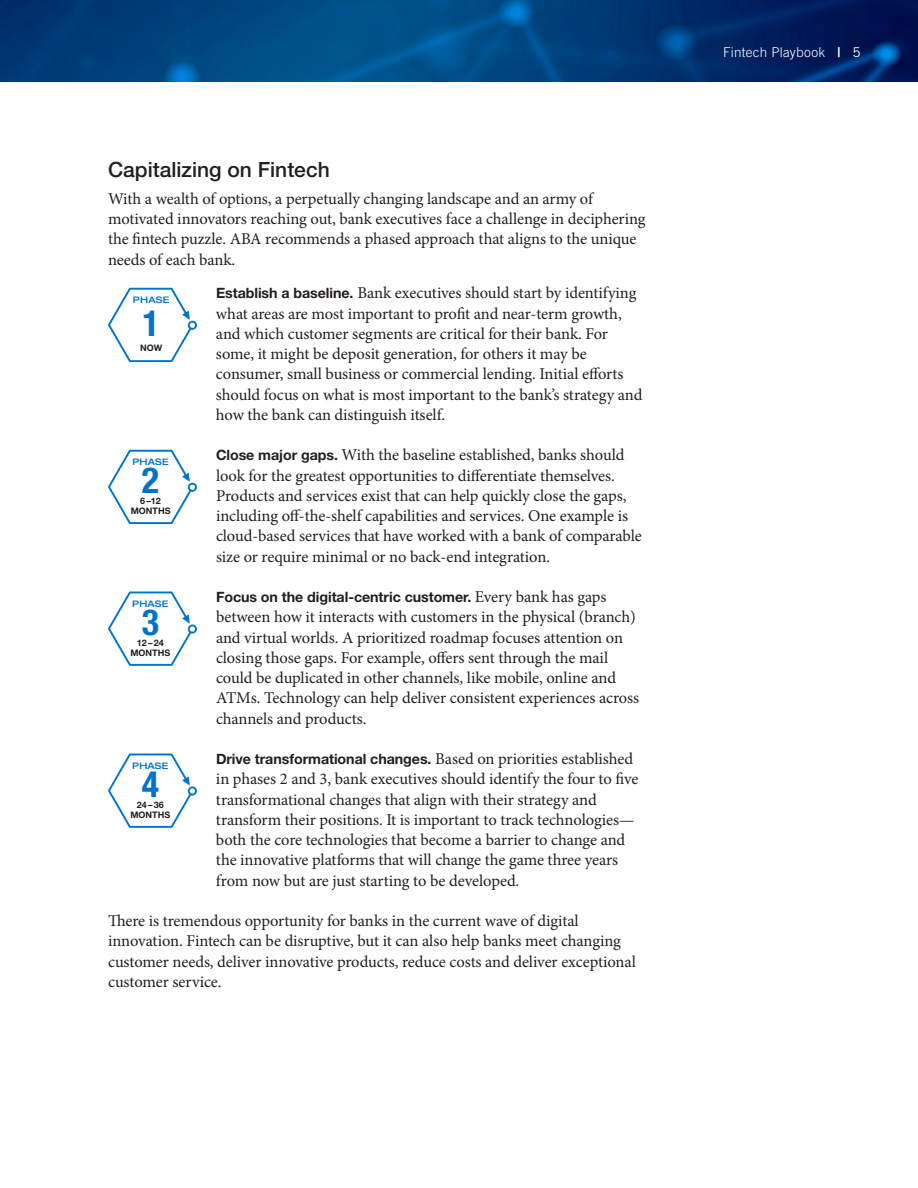
<style>
.page{position:relative;width:918px;height:1188px;background:#fff}
.page>*{position:absolute;margin:0;border:0;box-sizing:border-box;transform-origin:0 0}
.t1{font:700 condensed 36px "Helvetica Neue LT Std";color:#0074cc}
.t2{font:500 21px "Helvetica Neue LT Std";color:#231f20}
.t3{font:16.5px/20.2px "Minion Pro";letter-spacing:-.005em;color:#231f20}
.t4{font:700 14.25px "Helvetica Neue LT Std";letter-spacing:-.005em;color:#231f20}
.t5{font:300 13.5px "Trade Gothic LT Std";letter-spacing:.015em;color:#fff}
.t6{font:700 9px/10.5px "Helvetica Neue LT Std";color:#231f20;text-align:center}
.t7{font:500 expanded 9px "Helvetica Neue LT Std";letter-spacing:.025em;color:#0074cc}
.s1{font-family:"Helvetica Neue LT Std";font-weight:700;font-size:14.25px}
.s2{font-family:"Minion Pro";font-weight:400;font-size:16.5px}
.s3{font-family:"Trade Gothic LT Std Bd 2";font-weight:400}
.s4{font-weight:400}
</style>
<div class="page">
<img style="left:0;top:0;width:918px;height:82px">
<svg style="left:108px;top:288px;width:89px;height:74px"></svg>
<svg style="left:108px;top:450px;width:89px;height:74px"></svg>
<svg style="left:108px;top:592px;width:89px;height:74px"></svg>
<svg style="left:108px;top:754px;width:89px;height:74px"></svg>
<p class="t2" style="left:108px;top:157px;width:223px">Capitalizing on Fintech</p>
<p class="t3" style="left:108px;top:189px;width:539px">With a wealth of options, a perpetually changing landscape and an army of motivated innovators reaching out, bank executives face a challenge in deciphering the fintech puzzle. ABA recommends a phased approach that aligns to the unique needs of each bank.</p>
<p class="t3" style="left:216px;top:283px;width:428px"><span class="s1">Establish a baseline.</span> Bank executives should start by identifying what areas are most important to profit and near-term growth, and which customer segments are critical for their bank. For some, it might be deposit generation, for others it may be consumer, small business or commercial lending. Initial efforts should focus on what is most important to the bank’s strategy and how the bank can distinguish itself.</p>
<p class="t3" style="left:216px;top:445px;width:427px"><span class="s1">Close major gaps.</span> With the baseline established, banks should look for the greatest opportunities to differentiate themselves.<br>Products and services exist that can help quickly close the gaps, including off-the-shelf capabilities and services. One example is cloud-based services that have worked with a bank of comparable size or require minimal or no back-end integration.</p>
<p class="t4" style="left:216px;top:588px;width:392px">Focus on the digital-centric customer. <span class="s2">Every bank has gaps</span></p>
<p class="t3" style="left:216px;top:607px;width:425px">between how it interacts with customers in the physical (branch) and virtual worlds. A prioritized roadmap focuses attention on closing those gaps. For example, offers sent through the mail could be duplicated in other channels, like mobile, online and ATMs. Technology can help deliver consistent experiences across channels and products.</p>
<p class="t4" style="left:216px;top:750px;width:419px">Drive transformational changes. <span class="s2">Based on priorities established</span></p>
<p class="t3" style="left:216px;top:769px;width:424px">in phases 2 and 3, bank executives should identify the four to five transformational changes that align with their strategy and transform their positions. It is important to track technologies— both the core technologies that become a barrier to change and the innovative platforms that will change the game three years from now but are just starting to be developed.</p>
<p class="t3" style="left:108px;top:911px;width:529px">There is tremendous opportunity for banks in the current wave of digital innovation. Fintech can be disruptive, but it can also help banks meet changing customer needs, deliver innovative products, reduce costs and deliver exceptional customer service.</p>
<p class="t7" style="left:133px;top:294px;width:38px">PHASE</p>
<h1 class="t1" style="left:142px;top:301px;width:19px">1</h1>
<p class="t6" style="left:140px;top:342px;width:24px">NOW</p>
<p class="t7" style="left:132px;top:456px;width:38px">PHASE</p>
<h1 class="t1" style="left:142px;top:459px;width:19px">2</h1>
<p class="t6" style="left:131px;top:495px;width:41px">6–12<br>MONTHS</p>
<p class="t7" style="left:132px;top:598px;width:38px">PHASE</p>
<h1 class="t1" style="left:142px;top:600px;width:19px">3</h1>
<p class="t6" style="left:130px;top:637px;width:41px">12–24<br>MONTHS</p>
<p class="t7" style="left:132px;top:760px;width:38px">PHASE</p>
<h1 class="t1" style="left:142px;top:762px;width:19px">4</h1>
<p class="t6" style="left:130px;top:799px;width:41px">24–36<br>MONTHS</p>
<p class="t5" style="left:723px;top:44px;width:139px">Fintech Playbook <span class="s3">|</span> <span class="s4">5</span></p>
</div>
